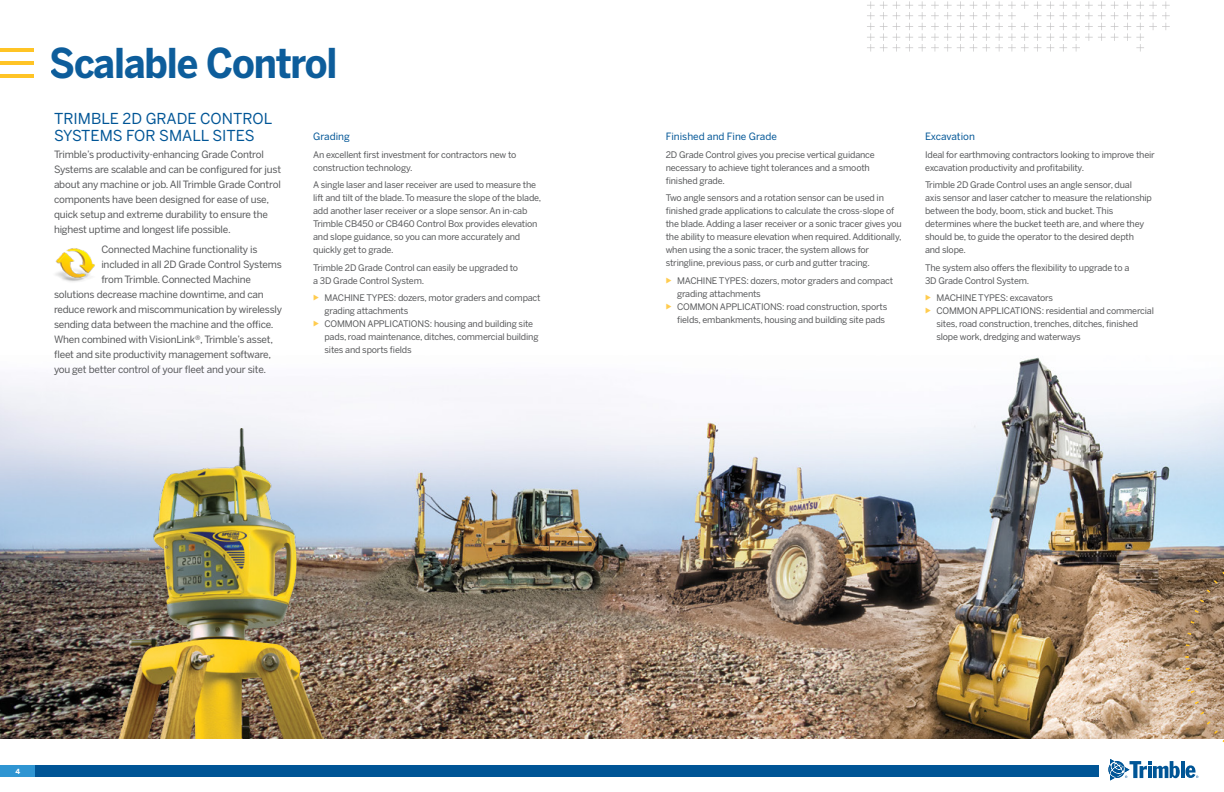
<style>
.page{position:relative;width:1224px;height:792px;background:#fff}
.page>*{position:absolute;margin:0;border:0;box-sizing:border-box;transform-origin:0 0}
.t1{font:700 40.8px "Benton Sans";letter-spacing:-.03em;color:#005596;scale:.92 1}
.t2{font:15px/17px "Benton Sans";color:#005596}
.t3{font:10px/15px "Benton Sans";letter-spacing:-.02em;color:#58595b}
.t4{font:10px "Benton Sans";color:#005596}
.t5{font:9px/13px "Benton Sans";letter-spacing:-.02em;color:#58595b}
.t6{font:700 7px "Benton Sans";color:#fff}
</style>
<div class="page">
<div style="left:0;top:765px;width:487px;height:12px;background:#2f95d2"></div>
<div style="left:35px;top:765px;width:1064px;height:12px;background:#005596"></div>
<svg style="left:1108px;top:759px;width:90px;height:21px"></svg>
<hr style="left:0;top:48px;width:34px;height:4px;background:#ffc425">
<hr style="left:0;top:61px;width:34px;height:4px;background:#ffc425">
<hr style="left:0;top:74px;width:34px;height:4px;background:#ffc425">
<svg style="left:867px;top:1px;width:303px;height:51px"></svg>
<img style="left:0;top:357px;width:1224px;height:382px">
<img style="left:55px;top:248px;width:40px;height:34px">
<img style="left:119px;top:429px;width:204px;height:310px">
<svg style="left:1207px;top:721px;width:17px;height:21px"></svg>
<svg style="left:1200px;top:712px;width:4px;height:3px"></svg>
<svg style="left:1195px;top:701px;width:4px;height:3px"></svg>
<svg style="left:1195px;top:610px;width:4px;height:3px"></svg>
<svg style="left:1200px;top:599px;width:4px;height:3px"></svg>
<svg style="left:1207px;top:572px;width:17px;height:21px"></svg>
<h1 class="t1" style="left:50px;top:37px;width:314px">Scalable Control</h1>
<h2 class="t2" style="left:54px;top:110px;width:220px">TRIMBLE 2D GRADE CONTROL<br>SYSTEMS FOR SMALL SITES</h2>
<p class="t3" style="left:54px;top:147px;width:229px">Trimble’s productivity-enhancing Grade Control Systems are scalable and can be configured for just about any machine or job. All Trimble Grade Control components have been designed for ease of use, quick setup and extreme durability to ensure the highest uptime and longest life possible.</p>
<p class="t3" style="left:101px;top:241px;width:158px">Connected Machine functionality is</p>
<p class="t3" style="left:101px;top:256px;width:182px">included in all 2D Grade Control Systems</p>
<p class="t3" style="left:101px;top:271px;width:151px">from Trimble. Connected Machine</p>
<p class="t3" style="left:54px;top:286px;width:211px">solutions decrease machine downtime, and can</p>
<p class="t3" style="left:54px;top:301px;width:230px">reduce rework and miscommunication by wirelessly</p>
<p class="t3" style="left:54px;top:316px;width:221px">sending data between the machine and the office.</p>
<p class="t3" style="left:54px;top:331px;width:221px">When combined with VisionLink®, Trimble’s asset,</p>
<p class="t3" style="left:54px;top:346px;width:219px">fleet and site productivity management software,</p>
<p class="t3" style="left:54px;top:361px;width:214px">you get better control of your fleet and your site.</p>
<p class="t4" style="left:313px;top:130px;width:38px">Grading</p>
<p class="t5" style="left:313px;top:148px;width:205px">An excellent first investment for contractors new to construction technology.</p>
<p class="t5" style="left:313px;top:178px;width:230px">A single laser and laser receiver are used to measure the lift and tilt of the blade. To measure the slope of the blade, add another laser receiver or a slope sensor. An in-cab Trimble CB450 or CB460 Control Box provides elevation and slope guidance, so you can more accurately and quickly get to grade.</p>
<p class="t5" style="left:313px;top:261px;width:207px">Trimble 2D Grade Control can easily be upgraded to a 3D Grade Control System.</p>
<p class="t5" style="left:325px;top:291px;width:218px">MACHINE TYPES: dozers, motor graders and compact grading attachments<br>COMMON APPLICATIONS: housing and building site pads, road maintenance, ditches, commercial building sites and sports fields</p>
<p class="t4" style="left:666px;top:130px;width:113px">Finished and Fine Grade</p>
<p class="t5" style="left:666px;top:148px;width:211px">2D Grade Control gives you precise vertical guidance necessary to achieve tight tolerances and a smooth finished grade.</p>
<p class="t5" style="left:666px;top:191px;width:238px">Two angle sensors and a rotation sensor can be used in finished grade applications to calculate the cross-slope of the blade. Adding a laser receiver or a sonic tracer gives you the ability to measure elevation when required. Additionally, when using the a sonic tracer, the system allows for stringline, previous pass, or curb and gutter tracing.</p>
<p class="t5" style="left:677px;top:274px;width:218px">MACHINE TYPES: dozers, motor graders and compact grading attachments<br>COMMON APPLICATIONS: road construction, sports fields, embankments, housing and building site pads</p>
<p class="t4" style="left:925px;top:130px;width:51px">Excavation</p>
<p class="t5" style="left:925px;top:148px;width:231px">Ideal for earthmoving contractors looking to improve their excavation productivity and profitability.</p>
<p class="t5" style="left:925px;top:178px;width:228px">Trimble 2D Grade Control uses an angle sensor, dual<br>axis sensor and laser catcher to measure the relationship between the body, boom, stick and bucket. This determines where the bucket teeth are, and where they should be, to guide the operator to the desired depth<br>and slope.</p>
<p class="t5" style="left:925px;top:261px;width:206px">The system also offers the flexibility to upgrade to a<br>3D Grade Control System.</p>
<p class="t5" style="left:936px;top:291px;width:219px">MACHINE TYPES: excavators<br>COMMON APPLICATIONS: residential and commercial sites, road construction, trenches, ditches, finished slope work, dredging and waterways</p>
<p class="t6" style="left:15px;top:767px;width:6px">4</p>
</div>
